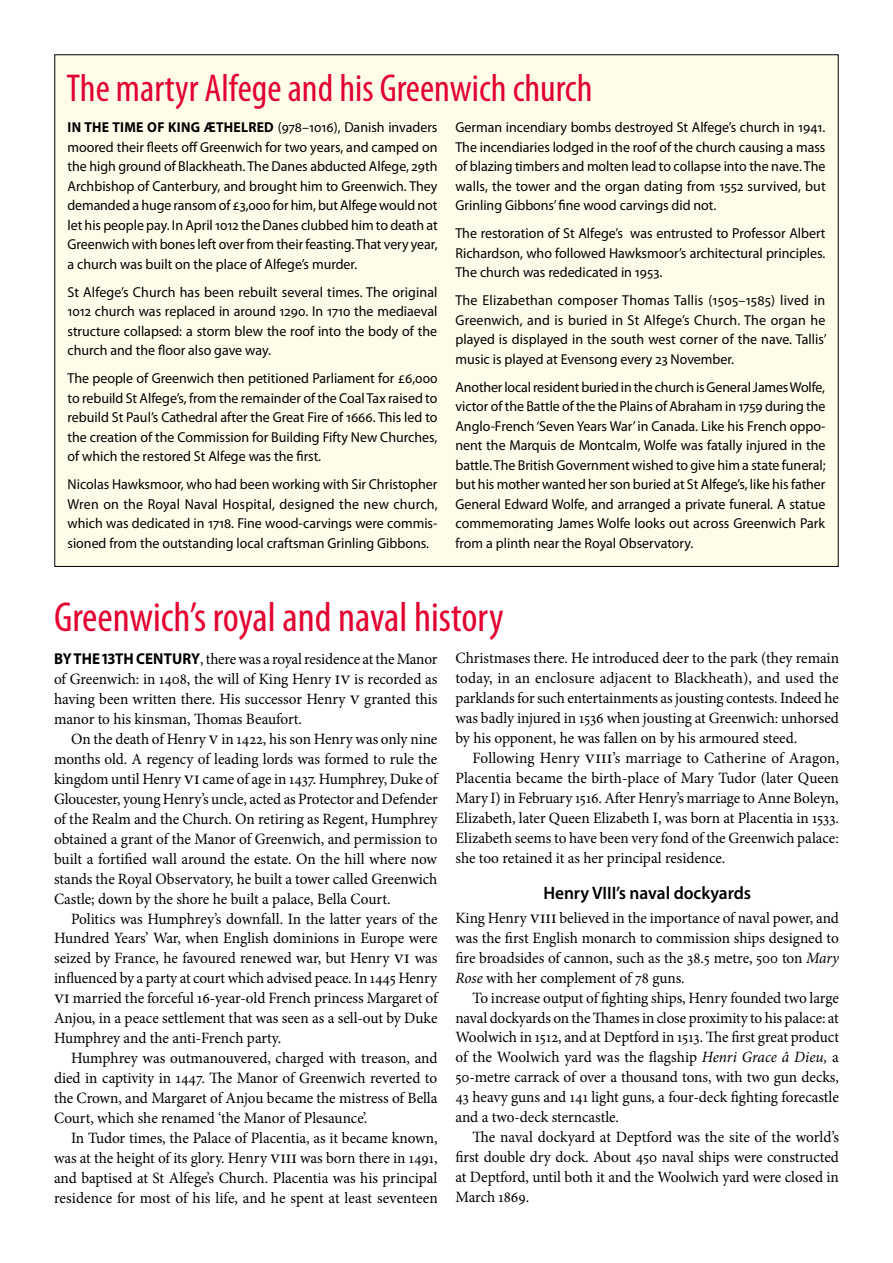
<style>
.page{position:relative;width:893px;height:1263px;background:#fff}
.page>*{position:absolute;margin:0;border:0;box-sizing:border-box;transform-origin:0 0}
.t1{font:condensed 42px "Myriad Pro";color:#e20030}
.t2{font:condensed 39px "Myriad Pro";color:#e20030}
.t3{font:600 18px "Myriad Pro";letter-spacing:-.005em;color:#000}
.t4{font:15.75px/20px "Minion Pro";letter-spacing:-.005em;color:#000;text-align:justify}
.t5{font:700 15.75px "Myriad Pro";letter-spacing:.01em;color:#000;scale:.95 1}
.t6{font:14.4px/19.5px "Myriad Pro";color:#000;text-align:justify}
.s1{font-weight:700}
.s2{font-family:"Myriad Pro";font-weight:700}
.s3{font-size:18.15px}
.s4{font-style:italic}
</style>
<div class="page">
<div style="left:55px;top:55px;width:783px;height:511px;background:#fffdea"></div>
<h2 class="t2" style="left:67px;top:65px;width:527px">The martyr Alfege and his Greenwich church</h2>
<p class="t6" style="left:68px;top:117px;width:372px"><span class="s1">IN THE TIM E OF KING ÆTHELRED</span> (978–1016), Danish invaders moored their fleets off Greenwich for two years, and camped on the high ground of Blackheath. The Danes abducted Alfege, 29th Archbishop of Canterbury, and brought him to Greenwich. They demanded a huge ransom of £3,000 for him, but Alfege would not let his people pay. In April 1012 the Danes clubbed him to death at Greenwich with bones left over from their feasting. That very year, a church was built on the place of Alfege’s murder.</p>
<p class="t6" style="left:68px;top:282px;width:372px">St Alfege’s Church has been rebuilt several times. The original 1012 church was replaced in around 1290. In 1710 the mediaeval structure collapsed: a storm blew the roof into the body of the church and the floor also gave way.</p>
<p class="t6" style="left:68px;top:368px;width:371px">The people of Greenwich then petitioned Parliament for £6,000 to rebuild St Alfege’s, from the remainder of the Coal Tax raised to rebuild St Paul’s Cathedral after the Great Fire of 1666. This led to the creation of the Commission for Building Fifty New Churches, of which the restored St Alfege was the first.</p>
<p class="t6" style="left:68px;top:474px;width:372px">Nicolas Hawksmoor, who had been working with Sir Christopher Wren on the Royal Naval Hospital, designed the new church, which was dedicated in 1718. Fine wood-carvings were commis&shy;sioned from the outstanding local craftsman Grinling Gibbons.</p>
<p class="t6" style="left:455px;top:117px;width:372px">German incendiary bombs destroyed St Alfege’s church in 1941.<br>The incendiaries lodged in the roof of the church causing a mass of blazing timbers and molten lead to collapse into the nave. The walls, the tower and the organ dating from 1552 survived, but Grinling Gibbons’ fine wood carvings did not.</p>
<p class="t6" style="left:455px;top:223px;width:372px">The restoration of St Alfege’s was entrusted to Professor Albert Richardson, who followed Hawksmoor’s architectural principles.<br>The church was rededicated in 1953.</p>
<p class="t6" style="left:455px;top:290px;width:373px">The Elizabethan composer Thomas Tallis (1505–1585) lived in Greenwich, and is buried in St Alfege’s Church. The organ he played is displayed in the south west corner of the nave. Tallis’ music is played at Evensong every 23 November.</p>
<p class="t6" style="left:455px;top:377px;width:372px">Another local resident buried in the church is General James Wolfe, victor of the Battle of the the Plains of Abraham in 1759 during the Anglo-French ‘Seven Years War’ in Canada. Like his French oppo&shy;nent the Marquis de Montcalm, Wolfe was fatally injured in the battle. The British Government wished to give him a state funeral; but his mother wanted her son buried at St Alfege’s, like his father General Edward Wolfe, and arranged a private funeral. A statue commemorating James Wolfe looks out across Greenwich Park from a plinth near the Royal Observatory.</p>
<h1 class="t1" style="left:54px;top:591px;width:451px">Greenwich’s royal and naval history</h1>
<p class="t4" style="left:54px;top:649px;width:385px;text-indent:137px"><span class="s2">Y</span>, there was a royal residence at the Manor of Greenwich: in 1408, the will of King Henry <span class="s3">iv</span> is recorded as having been written there. His successor Henry <span class="s3">v</span> granted this manor to his kinsman, Thomas Beaufort.</p>
<p class="t4" style="left:54px;top:729px;width:385px;text-indent:17px">On the death of Henry <span class="s3">v</span> in 1422, his son Henry was only nine months old. A regency of leading lords was formed to rule the kingdom until Henry <span class="s3">vi</span> came of age in 1437. Humphrey, Duke of Gloucester, young Henry’s uncle, acted as Protector and Defender of the Realm and the Church. On retiring as Regent, Humphrey obtained a grant of the Manor of Greenwich, and permission to built a fortified wall around the estate. On the hill where now stands the Royal Observatory, he built a tower called Greenwich Castle; down by the shore he built a palace, Bella Court.</p>
<p class="t4" style="left:54px;top:908px;width:385px;text-indent:17px">Politics was Humphrey’s downfall. In the latter years of the Hundred Years’ War, when English dominions in Europe were seized by France, he favoured renewed war, but Henry <span class="s3">vi</span> was influenced by a party at court which advised peace. In 1445 Henry <span class="s3">vi</span> married the forceful 16-year-old French princess Margaret of Anjou, in a peace settlement that was seen as a sell-out by Duke Humphrey and the anti-French party.</p>
<p class="t4" style="left:54px;top:1048px;width:385px;text-indent:17px">Humphrey was outmanouvered, charged with treason, and died in captivity in 1447. The Manor of Greenwich reverted to the Crown, and Margaret of Anjou became the mistress of Bella Court, which she renamed ‘the Manor of Plesaunce’.</p>
<p class="t4" style="left:54px;top:1128px;width:385px;text-indent:17px">In Tudor times, the Palace of Placentia, as it became known, was at the height of its glory. Henry <span class="s3">viii</span> was born there in 1491, and baptised at St Alfege’s Church. Placentia was his principal residence for most of his life, and he spent at least seventeen</p>
<p class="t5" style="left:54px;top:648px;width:115px">BY THE 13TH CENTUR</p>
<p class="t4" style="left:455px;top:648px;width:385px">Christmases there. He introduced deer to the park (they remain today, in an enclosure adjacent to Blackheath), and used the parklands for such entertainments as jousting contests. Indeed he was badly injured in 1536 when jousting at Greenwich: unhorsed by his opponent, he was fallen on by his armoured steed.</p>
<p class="t4" style="left:455px;top:748px;width:385px;text-indent:17px">Following Henry <span class="s3">viii</span>’s marriage to Catherine of Aragon, Placentia became the birth-place of Mary Tudor (later Queen Mary I) in February 1516. After Henry’s marriage to Anne Boleyn, Elizabeth, later Queen Elizabeth I, was born at Placentia in 1533.<br>Elizabeth seems to have been very fond of the Greenwich palace: she too retained it as her principal residence.</p>
<p class="t3" style="left:543px;top:882px;width:209px">Henry VIII’s naval dockyards</p>
<p class="t4" style="left:455px;top:908px;width:385px">King Henry <span class="s3">viii</span> believed in the importance of naval power, and was the first English monarch to commission ships designed to fire broadsides of cannon, such as the 38.5 metre, 500 ton <span class="s4">Mary Rose</span> with her complement of 78 guns.</p>
<p class="t4" style="left:455px;top:987px;width:385px;text-indent:17px">To increase output of fighting ships, Henry founded two large naval dockyards on the Thames in close proximity to his palace: at Woolwich in 1512, and at Deptford in 1513. The first great product of the Woolwich yard was the flagship <span class="s4">Henri Grace â Dieu,</span> a 50-metre carrack of over a thousand tons, with two gun decks, 43 heavy guns and 141 light guns, a four-deck fighting forecastle and a two-deck sterncastle.</p>
<p class="t4" style="left:455px;top:1127px;width:385px;text-indent:17px">The naval dockyard at Deptford was the site of the world’s first double dry dock. About 450 naval ships were constructed at Deptford, until both it and the Woolwich yard were closed in March 1869.</p>
</div>
